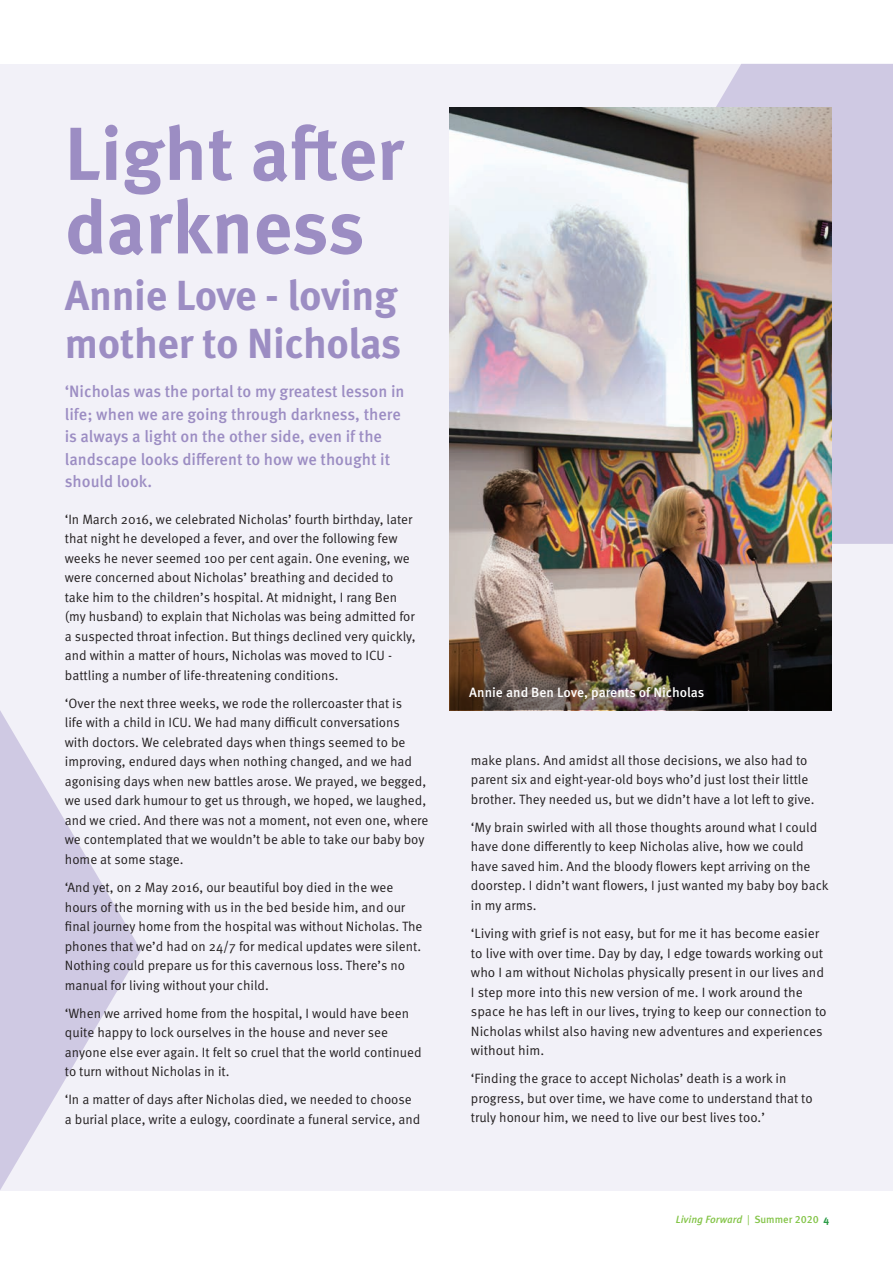
<style>
.page{position:relative;width:893px;height:1263px;background:#fff}
.page>*{position:absolute;margin:0;border:0;box-sizing:border-box;transform-origin:0 0}
.LivingF_Body_copy{font:700 75px/73.5px "Meta OT";color:#9c8dc3}
.LivingF_Body_copy-2{font:700 42px/48px "Meta OT";letter-spacing:-.01em;color:#9c8dc3}
.LivingF_Body_copy-3{font:500 16.5px/22.5px "Meta OT";color:#9c8dc3}
.LivingF_Body_copy-4{font:13.5px/19.5px "Meta OT Norm";color:#231f20}
.LivingF_Body_copy-5{font:500 13.5px "Meta OT";color:#fff}
.t1{font:italic 500 10.5px "Meta OT";color:#83c447}
.s1{font-family:"Meta OT Norm";font-weight:400;font-style:normal}
.s2{font-style:normal}
.s3{font-weight:700;font-style:normal;color:#2b9b46}
</style>
<div class="page">
<div style="left:0;top:64px;width:893px;height:1127px;background:#f2f1f8"></div>
<div style="left:716px;top:64px;width:177px;height:480px;background:#cfc9e3"></div>
<svg style="left:0;top:711px;width:141px;height:479px"></svg>
<img style="left:450px;top:107px;width:381px;height:539px">
<img style="left:450px;top:646px;width:381px;height:64px">
<p class="LivingF_Body_copy" style="left:65px;top:119px;width:340px">Light after darkness</p>
<p class="LivingF_Body_copy-2" style="left:65px;top:273px;width:338px">Annie Love - loving mother to Nicholas</p>
<p class="LivingF_Body_copy-3" style="left:65px;top:381px;width:341px">‘Nicholas was the portal to my greatest lesson in life; when we are going through darkness, there is always a light on the other side, even if the landscape looks different to how we thought it should look.</p>
<p class="LivingF_Body_copy-4" style="left:65px;top:510px;width:352px">‘In March 2016, we celebrated Nicholas’ fourth birthday, later that night he developed a fever, and over the following few weeks he never seemed 100 per cent again. One evening, we were concerned about Nicholas’ breathing and decided to take him to the children’s hospital. At midnight, I rang Ben (my husband) to explain that Nicholas was being admitted for a suspected throat infection. But things declined very quickly, and within a matter of hours, Nicholas was moved to ICU - battling a number of life-threatening conditions.</p>
<p class="LivingF_Body_copy-4" style="left:65px;top:694px;width:365px">‘Over the next three weeks, we rode the rollercoaster that is<br>life with a child in ICU. We had many difficult conversations<br>with doctors. We celebrated days when things seemed to be improving, endured days when nothing changed, and we had agonising days when new battles arose. We prayed, we begged, we used dark humour to get us through, we hoped, we laughed, and we cried. And there was not a moment, not even one, where we contemplated that we wouldn’t be able to take our baby boy home at some stage.</p>
<p class="LivingF_Body_copy-4" style="left:65px;top:878px;width:359px">‘And yet, on 2 May 2016, our beautiful boy died in the wee hours of the morning with us in the bed beside him, and our final journey home from the hospital was without Nicholas. The phones that we’d had on 24/7 for medical updates were silent.<br>Nothing could prepare us for this cavernous loss. There’s no manual for living without your child.</p>
<p class="LivingF_Body_copy-4" style="left:65px;top:1003px;width:358px">‘When we arrived home from the hospital, I would have been quite happy to lock ourselves in the house and never see anyone else ever again. It felt so cruel that the world continued to turn without Nicholas in it.</p>
<p class="LivingF_Body_copy-4" style="left:65px;top:1090px;width:357px">‘In a matter of days after Nicholas died, we needed to choose a burial place, write a eulogy, coordinate a funeral service, and</p>
<p class="LivingF_Body_copy-5" style="left:469px;top:684px;width:237px">Annie and Ben Love, parents of Nicholas</p>
<p class="LivingF_Body_copy-4" style="left:471px;top:751px;width:345px">make plans. And amidst all those decisions, we also had to parent six and eight-year-old boys who’d just lost their little brother. They needed us, but we didn’t have a lot left to give.</p>
<p class="LivingF_Body_copy-4" style="left:471px;top:818px;width:359px">‘My brain swirled with all those thoughts around what I could have done differently to keep Nicholas alive, how we could have saved him. And the bloody flowers kept arriving on the doorstep. I didn’t want flowers, I just wanted my baby boy back in my arms.</p>
<p class="LivingF_Body_copy-4" style="left:471px;top:924px;width:357px">‘Living with grief is not easy, but for me it has become easier to live with over time. Day by day, I edge towards working out who I am without Nicholas physically present in our lives and I step more into this new version of me. I work around the space he has left in our lives, trying to keep our connection to Nicholas whilst also having new adventures and experiences without him.</p>
<p class="LivingF_Body_copy-4" style="left:471px;top:1069px;width:343px">‘Finding the grace to accept Nicholas’ death is a work in progress, but over time, we have come to understand that to truly honour him, we need to live our best lives too.’</p>
<p class="t1" style="left:676px;top:1212px;width:155px">Living Forward <span class="s1">|</span> <span class="s2">Summer 2020</span> <span class="s3">4</span></p>
</div>
